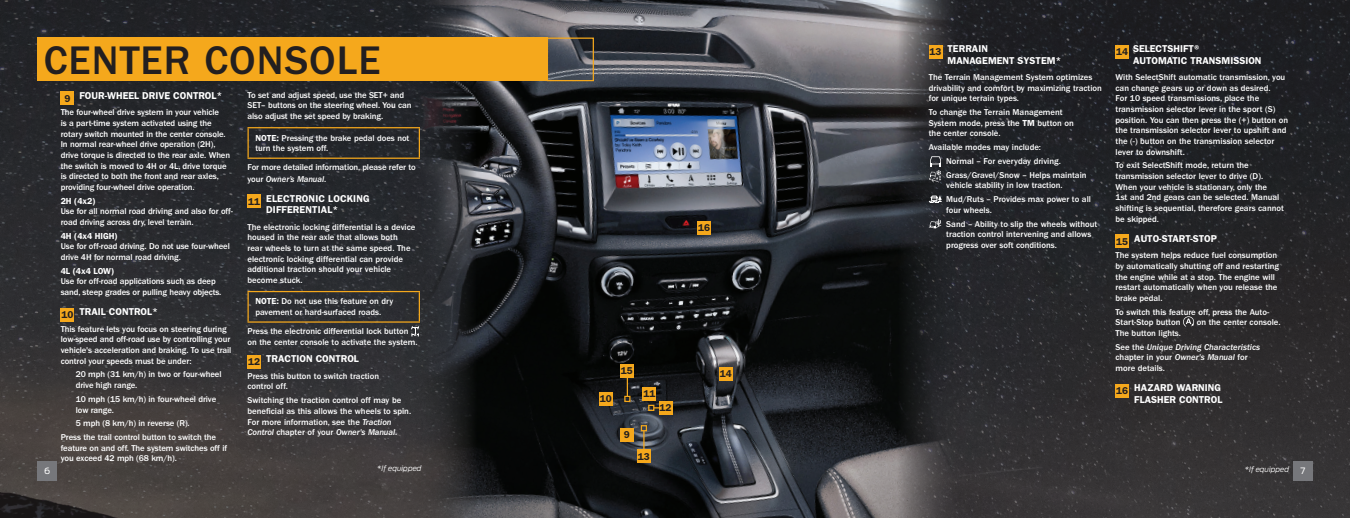
<style>
.page{position:relative;width:1350px;height:518px;background:#fff}
.page>*{position:absolute;margin:0;border:0;box-sizing:border-box;transform-origin:0 0}
.Headers{font:500 41.25px "ITC Franklin Gothic Std";letter-spacing:.025em;color:#231f20}
.IP_Headline{font:600 10px/11.2px "ITC Franklin Gothic Std";color:#fff}
.t1{font:600 10px "ITC Franklin Gothic Std";color:#231f20}
.Body{font:500 8.75px/10.6px "ITC Franklin Gothic Std";color:#fff}
.Headline{font:500 8.75px/10.6px "ITC Franklin Gothic Std";color:#fff}
.IP_Note{font:500 8.75px/10.6px "ITC Franklin Gothic Std";letter-spacing:-.005em;color:#fff}
.Body-2{font:8.75px/10.6px "ITC Franklin Gothic Std Med It";color:#fff}
.t2{font:8.75px "Ford Antenna";color:#fff}
.t3{font:italic 300 7.5px "Ford Antenna";color:#fff}
.s1{font-weight:600}
.s2{font-family:"ITC Franklin Gothic Std Med It";font-weight:400}
.s3{font-family:"ITC Franklin Gothic Std";font-weight:500}
</style>
<div class="page">
<img style="left:965px;top:0;width:385px;height:518px">
<img style="left:0;top:0;width:410px;height:518px">
<img style="left:410px;top:0;width:555px;height:518px">
<div style="left:38px;top:461px;width:19px;height:19px;background:#76777b"></div>
<div style="left:1293px;top:461px;width:19px;height:19px;background:#76777b"></div>
<div style="left:38px;top:38px;width:510px;height:43px;background:#f5a81c"></div>
<div style="left:61px;top:92px;width:13px;height:13px;background:#f5a81c"></div>
<div style="left:61px;top:308px;width:13px;height:13px;background:#f5a81c"></div>
<hr style="left:248px;top:127px;width:172px;height:1px;background:#f5a81c">
<svg style="left:248px;top:128px;width:1px;height:29px"></svg>
<svg style="left:419px;top:128px;width:1px;height:29px"></svg>
<hr style="left:248px;top:157px;width:172px;height:2px;background:#f5a81c">
<div style="left:248px;top:194px;width:13px;height:14px;background:#f5a81c"></div>
<hr style="left:248px;top:291px;width:172px;height:1px;background:#f5a81c">
<svg style="left:248px;top:292px;width:1px;height:29px"></svg>
<hr style="left:248px;top:321px;width:172px;height:1px;background:#f5a81c">
<svg style="left:411px;top:292px;width:9px;height:44px"></svg>
<div style="left:248px;top:355px;width:13px;height:13px;background:#f5a81c"></div>
<div style="left:929px;top:45px;width:13px;height:13px;background:#f5a81c"></div>
<svg style="left:929px;top:156px;width:12px;height:26px"></svg>
<svg style="left:929px;top:195px;width:13px;height:8px"></svg>
<svg style="left:929px;top:219px;width:12px;height:9px"></svg>
<div style="left:1116px;top:45px;width:13px;height:13px;background:#f5a81c"></div>
<div style="left:1116px;top:234px;width:13px;height:14px;background:#f5a81c"></div>
<svg style="left:1183px;top:316px;width:11px;height:10px"></svg>
<div style="left:1116px;top:384px;width:13px;height:13px;background:#f5a81c"></div>
<div style="left:547px;top:38px;width:47px;height:43px;border:1px solid #f5a81c"></div>
<div style="left:637px;top:449px;width:14px;height:13px;background:#f5a81c"></div>
<div style="left:643px;top:386px;width:13px;height:14px;background:#f5a81c"></div>
<div style="left:620px;top:428px;width:14px;height:13px;background:#f5a81c"></div>
<div style="left:698px;top:221px;width:13px;height:13px;background:#f5a81c"></div>
<div style="left:620px;top:364px;width:14px;height:13px;background:#f5a81c"></div>
<svg style="left:641px;top:425px;width:6px;height:24px"></svg>
<svg style="left:627px;top:377px;width:1px;height:18px"></svg>
<div style="left:624px;top:395px;width:7px;height:7px;border:1px solid #f5a81c"></div>
<div style="left:719px;top:366px;width:14px;height:14px;background:#f5a81c"></div>
<div style="left:599px;top:392px;width:14px;height:13px;background:#f5a81c"></div>
<div style="left:648px;top:404px;width:6px;height:7px;border:1px solid #f5a81c"></div>
<div style="left:659px;top:401px;width:13px;height:13px;background:#f5a81c"></div>
<p class="Headers" style="left:44px;top:37px;width:338px">CENTER CONSOLE</p>
<p class="t1" style="left:64px;top:92px;width:7px">9</p>
<p class="IP_Headline" style="left:79px;top:90px;width:145px">FOUR-WHEEL DRIVE CONTROL*</p>
<p class="Body" style="left:61px;top:107px;width:171px">The four-wheel drive system in your vehicle<br>is a part-time system activated using the rotary switch mounted in the center console.<br>In normal rear-wheel drive operation (2H), drive torque is directed to the rear axle. When the switch is moved to 4H or 4L, drive torque is directed to both the front and rear axles, providing four-wheel drive operation.</p>
<p class="Body" style="left:61px;top:195px;width:174px"><span class="s1">2H (4x2)<br></span>Use for all normal road driving and also for off&shy;road driving across dry, level terrain.</p>
<p class="Body" style="left:61px;top:230px;width:171px"><span class="s1">4H (4x4 HIGH)<br></span>Use for off-road driving. Do not use four-wheel drive 4H for normal road driving.</p>
<p class="Body" style="left:61px;top:265px;width:162px"><span class="s1">4L (4x4 LOW)<br></span>Use for off-road applications such as deep sand, steep grades or pulling heavy objects.</p>
<p class="t1" style="left:61px;top:309px;width:13px">10</p>
<p class="IP_Headline" style="left:79px;top:306px;width:80px">TRAIL CONTROL*</p>
<p class="Body" style="left:61px;top:323px;width:172px">This feature lets you focus on steering during low-speed and off-road use by controlling your vehicle's acceleration and braking. To use trail control your speeds must be under:</p>
<p class="Body" style="left:76px;top:369px;width:147px">20 mph (31 km/h) in two or four-wheel drive high range.</p>
<p class="Body" style="left:76px;top:393px;width:142px">10 mph (15 km/h) in four-wheel drive low range.</p>
<p class="Body" style="left:76px;top:418px;width:116px">5 mph (8 km/h) in reverse (R).</p>
<p class="Body" style="left:61px;top:432px;width:168px">Press the trail control button to switch the feature on and off. The system switches off if you exceed 42 mph (68 km/h).</p>
<p class="Body" style="left:248px;top:89px;width:166px">To set and adjust speed, use the SET+ and<br>SET– buttons on the steering wheel. You can also adjust the set speed by braking.</p>
<p class="IP_Note" style="left:255px;top:132px;width:156px"><span class="s1">NOTE:</span> Pressing the brake pedal does not turn the system off.</p>
<p class="Body" style="left:248px;top:162px;width:170px;line-height:11.2px">For more detailed information, please refer to your <span class="s2">Owner’s Manual</span>.</p>
<p class="t1" style="left:248px;top:195px;width:14px">11</p>
<p class="IP_Headline" style="left:266px;top:193px;width:105px">ELECTRONIC LOCKING<br>DIFFERENTIAL*</p>
<p class="Body" style="left:248px;top:221px;width:169px">The electronic locking differential is a device housed in the rear axle that allows both<br>rear wheels to turn at the same speed. The electronic locking differential can provide additional traction should your vehicle become stuck.</p>
<p class="IP_Note" style="left:255px;top:296px;width:139px"><span class="s1">NOTE:</span> Do not use this feature on dry pavement or hard-surfaced roads.</p>
<p class="Body" style="left:248px;top:326px;width:172px">Press the electronic differential lock button on the center console to activate the system.</p>
<p class="t1" style="left:248px;top:356px;width:14px">12</p>
<p class="IP_Headline" style="left:266px;top:353px;width:94px">TRACTION CONTROL</p>
<p class="Body" style="left:248px;top:370px;width:133px">Press this button to switch traction control off.</p>
<p class="Body" style="left:248px;top:395px;width:165px">Switching the traction control off may be beneficial as this allows the wheels to spin.<br>For more information, see the <span class="s2">Traction Control</span> chapter of your <span class="s2">Owner's Manual</span>.</p>
<p class="t1" style="left:698px;top:222px;width:13px">16</p>
<p class="t1" style="left:600px;top:393px;width:13px">10</p>
<p class="t1" style="left:621px;top:365px;width:13px">15</p>
<p class="t1" style="left:624px;top:428px;width:7px">9</p>
<p class="t1" style="left:643px;top:387px;width:13px">11</p>
<p class="t1" style="left:660px;top:402px;width:13px">12</p>
<p class="t1" style="left:638px;top:450px;width:13px">13</p>
<p class="t1" style="left:720px;top:367px;width:13px">14</p>
<p class="t1" style="left:930px;top:46px;width:13px">13</p>
<p class="IP_Headline" style="left:948px;top:43px;width:116px">TERRAIN<br>MANAGEMENT SYSTEM*</p>
<p class="Body" style="left:929px;top:72px;width:175px">The Terrain Management System optimizes drivability and comfort by maximizing traction for unique terrain types.</p>
<p class="Body" style="left:929px;top:107px;width:146px">To change the Terrain Management<br>System mode, press the <span class="s1">TM</span> button on the center console.</p>
<p class="Body" style="left:929px;top:142px;width:114px">Available modes may include:</p>
<p class="Body" style="left:946px;top:156px;width:116px">Normal – For everyday driving.</p>
<p class="Body" style="left:946px;top:169px;width:142px">Grass/Gravel/Snow – Helps maintain vehicle stability in low traction.</p>
<p class="Body" style="left:946px;top:194px;width:146px">Mud/Ruts – Provides max power to all four wheels.</p>
<p class="Body" style="left:946px;top:218px;width:153px">Sand – Ability to slip the wheels without traction control intervening and allows progress over soft conditions.</p>
<p class="t1" style="left:1116px;top:46px;width:13px">14</p>
<p class="IP_Headline" style="left:1133px;top:43px;width:130px">SELECTSHIFT®<br>AUTOMATIC TRANSMISSION</p>
<p class="Body" style="left:1116px;top:72px;width:174px">With SelectShift automatic transmission, you can change gears up or down as desired.<br>For 10 speed transmissions, place the transmission selector lever in the sport (S) position. You can then press the (+) button on the transmission selector lever to upshift and the (-) button on the transmission selector lever to downshift.</p>
<p class="Headline" style="left:1116px;top:160px;width:170px">To exit SelectShift mode, return the transmission selector lever to drive (D).<br>When your vehicle is stationary, only the<br>1st and 2nd gears can be selected. Manual shifting is sequential, therefore gears cannot be skipped.</p>
<p class="t1" style="left:1116px;top:235px;width:13px">15</p>
<p class="IP_Headline" style="left:1134px;top:233px;width:84px">AUTO-START-STOP</p>
<p class="Body" style="left:1116px;top:250px;width:165px">The system helps reduce fuel consumption by automatically shutting off and restarting the engine while at a stop. The engine will restart automatically when you release the brake pedal.</p>
<p class="Body" style="left:1116px;top:306px;width:155px">To switch this feature off, press the Auto-<br>Start-Stop button</p>
<p class="Body" style="left:1197px;top:317px;width:85px">on the center console.</p>
<p class="Body" style="left:1116px;top:328px;width:67px">The button lights.</p>
<p class="Body-2" style="left:1116px;top:341px;width:146px"><span class="s3">See the</span> Unique Driving Characteristics <span class="s3">chapter in your</span> Owner's Manual <span class="s3">for more details.</span></p>
<p class="t1" style="left:1116px;top:384px;width:13px">16</p>
<p class="IP_Headline" style="left:1134px;top:382px;width:90px">HAZARD WARNING<br>FLASHER CONTROL</p>
<p class="t3" style="left:377px;top:461px;width:46px">*If equipped</p>
<p class="t3" style="left:1245px;top:462px;width:46px">*If equipped</p>
<p class="t2" style="left:44px;top:463px;width:8px">6</p>
<p class="t2" style="left:1301px;top:463px;width:6px">7</p>
</div>
